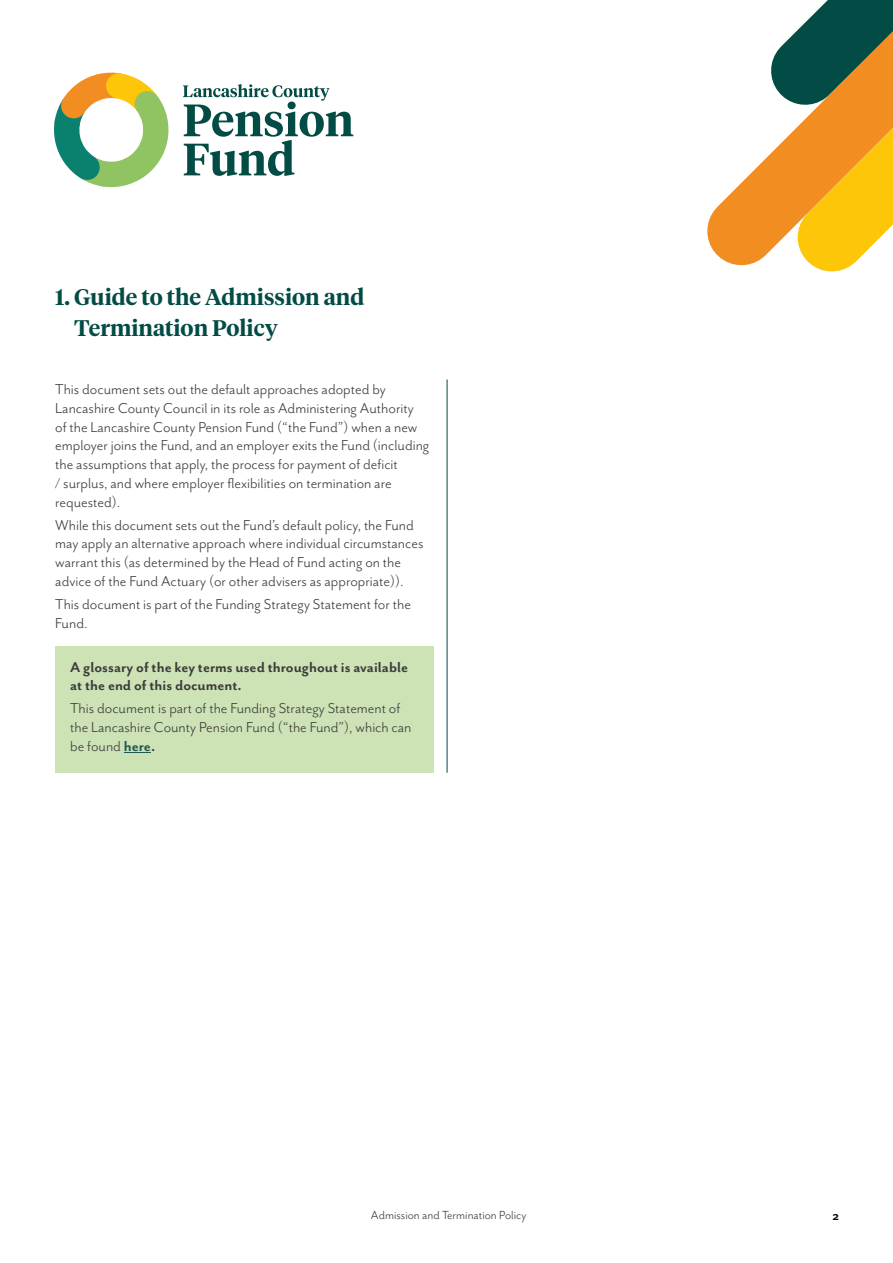
<style>
.page{position:relative;width:893px;height:1263px;background:#fff}
.page>*{position:absolute;margin:0;border:0;box-sizing:border-box;transform-origin:0 0}
.Body_Serif_Heading{font:600 22.5px/31.5px "Tiempos Headline";color:#024c45}
.Bold_Body_Head{font:16.5px/18.8px "Mr Eaves San OT";color:#3c3c3b}
.Bold_Body_Head-2{font:700 16.5px/18.8px "Mr Eaves San OT";color:#3c3c3b}
.t1{font:13.5px "Mr Eaves San OT";color:#3c3c3b}
.t2{font:700 13.5px "Mr Eaves San OT";color:#000}
.s1{font-weight:700;color:#245852}
.s2{font-weight:700}
</style>
<div class="page">
<svg style="left:707px;top:0;width:186px;height:272px"></svg>
<svg style="left:183px;top:84px;width:170px;height:92px"></svg>
<svg style="left:54px;top:72px;width:115px;height:115px"></svg>
<hr style="left:447px;top:379px;width:1px;height:394px;background:#024c45">
<div style="left:55px;top:646px;width:379px;height:127px;background:#cde2b5"></div>
<svg style="left:124px;top:752px;width:27px;height:1px"></svg>
<p class="Body_Serif_Heading" style="left:74px;top:280px;width:292px;text-indent:-19px">1. Guide to the Admission and<br>Termination Policy</p>
<p class="Bold_Body_Head" style="left:55px;top:380px;width:376px">This document sets out the default approaches adopted by Lancashire County Council in its role as Administering Authority<br>of the Lancashire County Pension Fund (“the Fund”) when a new employer joins the Fund, and an employer exits the Fund (including the assumptions that apply, the process for payment of deficit<br>/ surplus, and where employer flexibilities on termination are requested).</p>
<p class="Bold_Body_Head" style="left:55px;top:515px;width:370px">While this document sets out the Fund’s default policy, the Fund may apply an alternative approach where individual circumstances warrant this (as determined by the Head of Fund acting on the advice of the Fund Actuary (or other advisers as appropriate)).</p>
<p class="Bold_Body_Head" style="left:55px;top:595px;width:357px">This document is part of the Funding Strategy Statement for the<br>Fund.</p>
<p class="Bold_Body_Head-2" style="left:70px;top:657px;width:339px">A glossary of the key terms used throughout is available at the end of this document.</p>
<p class="Bold_Body_Head" style="left:70px;top:699px;width:343px">This document is part of the Funding Strategy Statement of the Lancashire County Pension Fund (“the Fund”), which can be found <span class="s1">here</span><span class="s2">.</span></p>
<p class="t1" style="left:371px;top:1207px;width:157px">Admission and Termination Policy</p>
<p class="t2" style="left:832px;top:1209px;width:8px">2</p>
</div>
